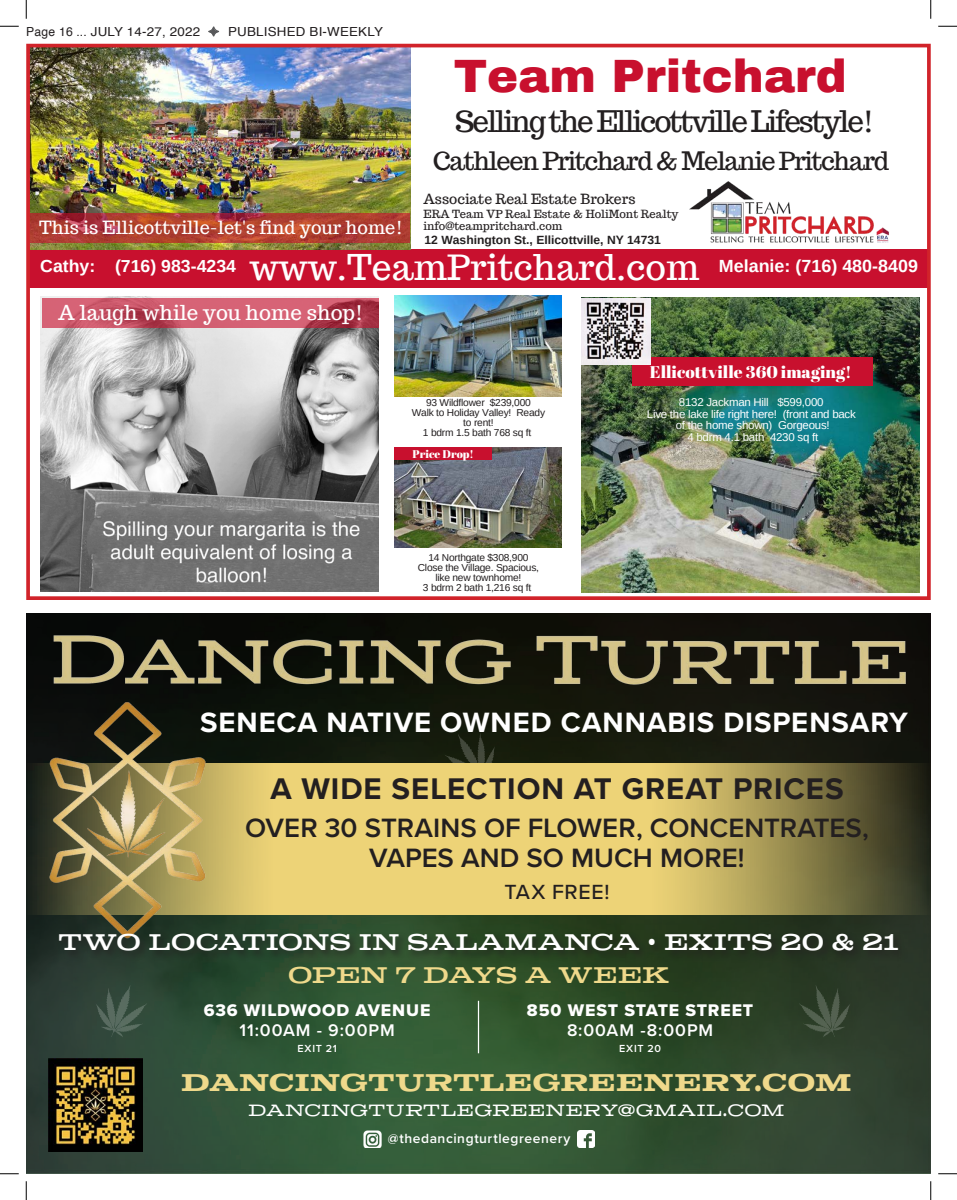
<style>
.page{position:relative;width:957px;height:1200px;background:#fff}
.page>*{position:absolute;margin:0;border:0;box-sizing:border-box;transform-origin:0 0}
.t1{font:900 45.75px "Archivo";color:#c8102e}
.t2{font:34.75px "Trocchi";color:#fff}
.t3{font:700 31px "Proxima Nova";letter-spacing:.03em;color:#231f20}
.t4{font:29.12px "Trocchi";letter-spacing:-.07em;color:#231f20}
.t5{font:700 29px "Proxima Nova";letter-spacing:.03em;color:#fff}
.t6{font:600 27.5px "Proxima Nova";color:#231f20}
.t7{font:24.88px "Trocchi";letter-spacing:-.055em;color:#231f20}
.t8{font:600 24px "Colt";letter-spacing:.035em;color:#efd98b;scale:.84 1}
.t9{font:22.5px "Colt";letter-spacing:.015em;color:#fff;scale:.84 1}
.t10{font:22.5px "Colt";color:#efd98b;scale:.84 1}
.t11{font:500 21.25px "Proxima Nova";letter-spacing:.035em;color:#231f20}
.t12{font:20.38px "Abril Fatface";color:#fff}
.t13{font:20.12px "Trocchi";color:#fff}
.t14{font:17.75px "Trocchi";color:#fff}
.t15{font:700 17.62px "Arimo";color:#fff}
.t16{font:17.5px "Proxima Nova Extrabld";letter-spacing:.05em;color:#fff}
.t17{font:600 17.5px "Proxima Nova";letter-spacing:.055em;color:#fff}
.t18{font:700 17.38px "Arimo";color:#fff}
.t19{font:16.88px "Abril Fatface";color:#fff}
.t20{font:300 16.25px "Colt";letter-spacing:.025em;color:#fff;scale:.84 1}
.t21{font:13.75px "Trocchi";color:#231f20}
.t22{font:600 13.75px "Proxima Nova";letter-spacing:.04em;color:#fff}
.t23{font:12.5px "Helvetica";letter-spacing:.015em;color:#231f20}
.t24{font:12.5px "Helvetica";letter-spacing:.015em;color:#231f20;scale:1.07 1}
.t25{font:700 11.88px "Arimo";color:#231f20}
.t26{font:11.25px/11.5px "Arimo";letter-spacing:-.02em;color:#fff;text-align:center}
.t27{font:11.12px "Abril Fatface";color:#fff}
.t28{font:11px/12.4px "Trocchi";color:#231f20}
.t29{font:600 10.62px "Proxima Nova";letter-spacing:.065em;color:#fff}
.t30{font:10px/10px "Arimo";letter-spacing:-.02em;color:#231f20;text-align:center}
</style>
<div class="page">
<div style="left:28px;top:249px;width:901px;height:39px;background:#c8102e"></div>
<img style="left:690px;top:182px;width:199px;height:61px">
<img style="left:394px;top:296px;width:167px;height:101px">
<img style="left:394px;top:448px;width:167px;height:100px">
<img style="left:581px;top:298px;width:339px;height:295px">
<div style="left:633px;top:358px;width:240px;height:28px;background:#c8102e"></div>
<img style="left:40px;top:296px;width:339px;height:295px">
<div style="left:394px;top:448px;width:98px;height:12px;background:#c8102e"></div>
<img style="left:31px;top:49px;width:379px;height:200px">
<img style="left:581px;top:298px;width:70px;height:67px">
<svg style="left:31px;top:213px;width:379px;height:30px;background:#af3e32"></svg>
<svg style="left:42px;top:298px;width:337px;height:29px;background:#c75467"></svg>
<div style="left:26px;top:44px;width:905px;height:556px;border:4px solid #d1232a"></div>
<img style="left:27px;top:614px;width:902px;height:560px">
<img style="left:49px;top:1058px;width:93px;height:93px">
<img style="left:49px;top:634px;width:468px;height:52px">
<img style="left:534px;top:634px;width:374px;height:52px">
<svg style="left:436px;top:721px;width:72px;height:43px;background:#202615"></svg>
<svg style="left:792px;top:976px;width:68px;height:70px;background:#31412e"></svg>
<svg style="left:86px;top:976px;width:68px;height:70px;background:#374d40"></svg>
<svg style="left:450px;top:764px;width:481px;height:151px;background:#b6a55d"></svg>
<svg style="left:26px;top:764px;width:424px;height:151px;background:#d6bf6c"></svg>
<img style="left:49px;top:701px;width:157px;height:239px">
<div style="left:57px;top:931px;width:852px;height:30px;background:#231f20;opacity:.75"></div>
<hr style="left:478px;top:1001px;width:1px;height:52px;background:#fff">
<img style="left:577px;top:1131px;width:17px;height:17px">
<img style="left:364px;top:1131px;width:17px;height:17px">
<svg style="left:0;top:25px;width:19px;height:2px"></svg>
<svg style="left:938px;top:25px;width:19px;height:2px"></svg>
<svg style="left:0;top:1173px;width:19px;height:2px"></svg>
<svg style="left:938px;top:1173px;width:19px;height:2px"></svg>
<svg style="left:25px;top:0;width:2px;height:19px"></svg>
<svg style="left:25px;top:1181px;width:2px;height:19px"></svg>
<svg style="left:930px;top:0;width:2px;height:19px"></svg>
<svg style="left:930px;top:1181px;width:2px;height:19px"></svg>
<p class="t23" style="left:26px;top:22px;width:175px">Page 16 ... JULY 14-27, 2022</p>
<p class="t24" style="left:228px;top:22px;width:146px">PUBLISHED BI-WEEKLY</p>
<p class="t1" style="left:454px;top:48px;width:395px">Team Pritchard</p>
<p class="t4" style="left:455px;top:102px;width:421px">Selling the Ellicottville Lifestyle!</p>
<p class="t7" style="left:433px;top:144px;width:458px">Cathleen Pritchard &amp; Melanie Pritchard</p>
<p class="t21" style="left:424px;top:190px;width:213px">Associate Real Estate Brokers</p>
<p class="t28" style="left:424px;top:207px;width:257px">ERA Team VP Real Estate &amp; HoliMont Realty info@teampritchard.com</p>
<p class="t2" style="left:249px;top:245px;width:451px">www.TeamPritchard.com</p>
<p class="t14" style="left:39px;top:216px;width:365px">This is Ellicottville-let's find your home!</p>
<p class="t25" style="left:425px;top:231px;width:238px">12 Washington St., Ellicottville, NY 14731</p>
<p class="t18" style="left:40px;top:254px;width:197px">Cathy: (716) 983-4234</p>
<p class="t15" style="left:719px;top:254px;width:201px">Melanie: (716) 480-8409</p>
<p class="t12" style="left:42px;top:298px;width:338px">Hot New Listing! Hot New Listing!</p>
<p class="t13" style="left:58px;top:299px;width:307px">A laugh while you home shop!</p>
<p class="t30" style="left:412px;top:398px;width:135px">93 Wildflower $239,000<br>Walk to Holiday Valley! Ready to rent!<br>1 bdrm 1.5 bath 768 sq ft</p>
<p class="t27" style="left:413px;top:446px;width:63px">Price Drop!</p>
<p class="t30" style="left:418px;top:552px;width:123px">14 Northgate $308,900<br>Close the Village. Spacious, like new townhome!<br>3 bdrm 2 bath 1,216 sq ft</p>
<p class="t19" style="left:650px;top:360px;width:203px">Ellicottville 360 imaging!</p>
<p class="t26" style="left:647px;top:397px;width:210px">8132 Jackman Hill $599,000<br>Live the lake life right here! (front and back of the home shown) Gorgeous!<br>4 bdrm 4.1 bath 4230 sq ft</p>
<p class="t5" style="left:200px;top:701px;width:709px">SENECA NATIVE OWNED CANNABIS DISPENSARY</p>
<p class="t3" style="left:270px;top:766px;width:575px">A WIDE SELECTION AT GREAT PRICES</p>
<p class="t6" style="left:245px;top:807px;width:625px">OVER 30 STRAINS OF FLOWER, CONCENTRATES,</p>
<p class="t6" style="left:369px;top:837px;width:377px">VAPES AND SO MUCH MORE!</p>
<p class="t11" style="left:504px;top:876px;width:107px">TAX FREE!</p>
<p class="t9" style="left:59px;top:928px;width:1001px">TWO LOCATIONS IN SALAMANCA • EXITS 20 &amp; 21</p>
<p class="t10" style="left:288px;top:960px;width:454px">OPEN 7 DAYS A WEEK</p>
<p class="t16" style="left:204px;top:997px;width:228px">636 WILDWOOD AVENUE</p>
<p class="t17" style="left:240px;top:1017px;width:157px">11:00AM - 9:00PM</p>
<p class="t29" style="left:298px;top:1040px;width:41px">EXIT 21</p>
<p class="t29" style="left:619px;top:1040px;width:43px">EXIT 20</p>
<p class="t16" style="left:527px;top:997px;width:228px">850 WEST STATE STREET</p>
<p class="t17" style="left:567px;top:1017px;width:148px">8:00AM -8:00PM</p>
<p class="t8" style="left:181px;top:1067px;width:800px">DANCINGTURTLEGREENERY.COM</p>
<p class="t20" style="left:248px;top:1099px;width:640px">DANCINGTURTLEGREENERY@GMAIL.COM</p>
<p class="t22" style="left:388px;top:1128px;width:184px">@thedancingturtlegreenery</p>
</div>
